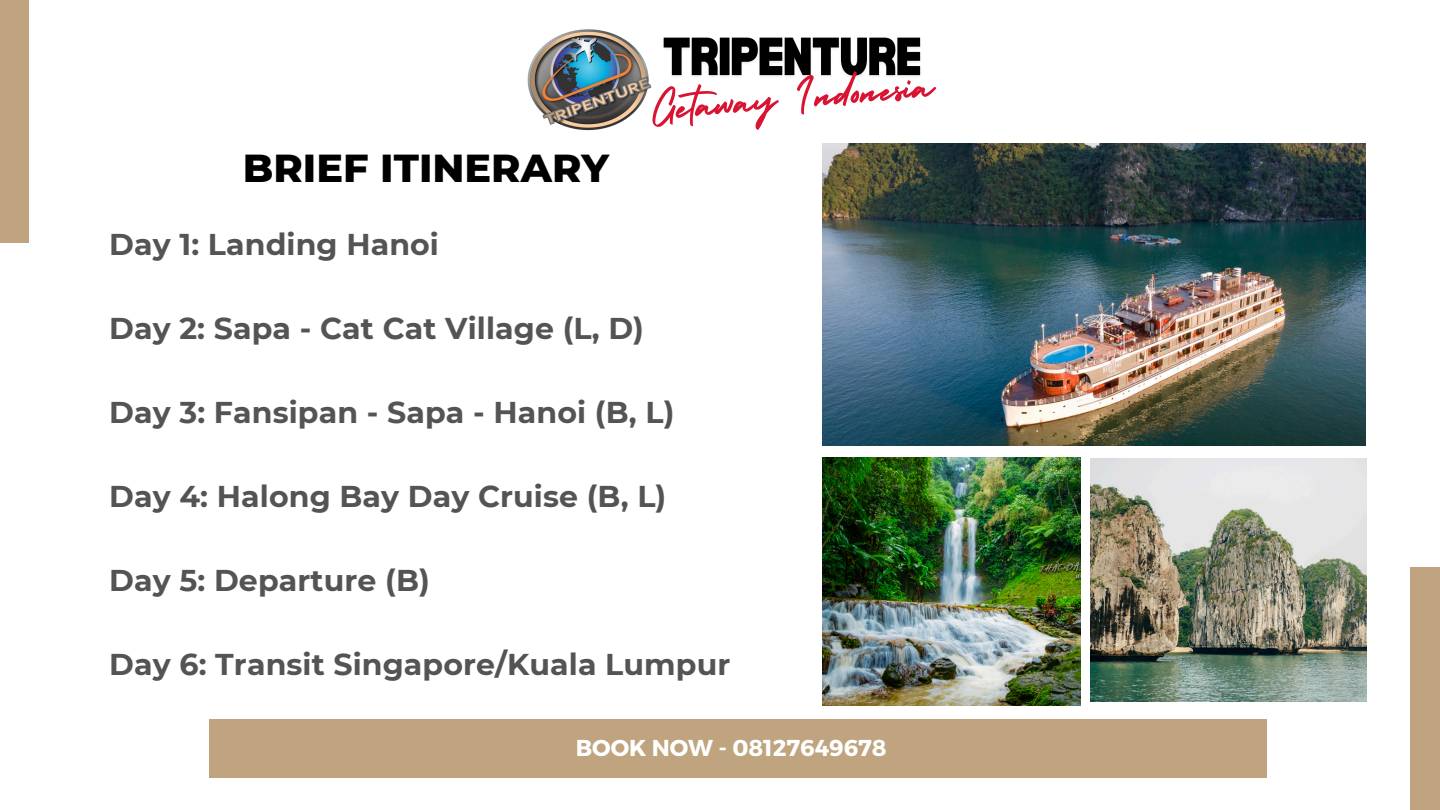
<style>
.page{position:relative;width:1440px;height:810px;background:#fff}
.page>*{position:absolute;margin:0;border:0;box-sizing:border-box;transform-origin:0 0}
.t1{font:50.3px "Holiday";color:#d91332}
.t2{font:800 39.8px "Montserrat";color:#000}
.t3{font:700 30px "Montserrat";letter-spacing:.005em;color:#545454}
.t4{font:700 23px "Montserrat";color:#fff}
</style>
<div class="page">
<img style="left:1091px;top:459px;width:275px;height:243px">
<div style="left:0;top:0;width:29px;height:243px;background:#bfa47f"></div>
<div style="left:1411px;top:567px;width:29px;height:243px;background:#bfa47f"></div>
<img style="left:823px;top:144px;width:543px;height:301px">
<img style="left:823px;top:457px;width:258px;height:248px">
<div style="left:210px;top:719px;width:1057px;height:59px;background:#bfa47f"></div>
<img style="left:527px;top:29px;width:125px;height:102px">
<img style="left:663px;top:37px;width:258px;height:40px">
<h3 class="t2" style="left:243px;top:143px;width:368px">BRIEF ITINERARY</h3>
<h4 class="t3" style="left:109px;top:226px;width:331px">Day 1: Landing Hanoi</h4>
<h2 class="t1" style="left:647px;top:70px;width:287px;rotate:-5deg">Getaway Indonesia</h2>
<h4 class="t3" style="left:109px;top:310px;width:536px">Day 2: Sapa - Cat Cat Village (L, D)</h4>
<h4 class="t3" style="left:109px;top:394px;width:567px">Day 3: Fansipan - Sapa - Hanoi (B, L)</h4>
<h4 class="t3" style="left:109px;top:478px;width:559px">Day 4: Halong Bay Day Cruise (B, L)</h4>
<h4 class="t3" style="left:109px;top:562px;width:322px">Day 5: Departure (B)</h4>
<h4 class="t3" style="left:109px;top:646px;width:623px">Day 6: Transit Singapore/Kuala Lumpur</h4>
<p class="t4" style="left:576px;top:733px;width:312px">BOOK NOW - 08127649678</p>
</div>
